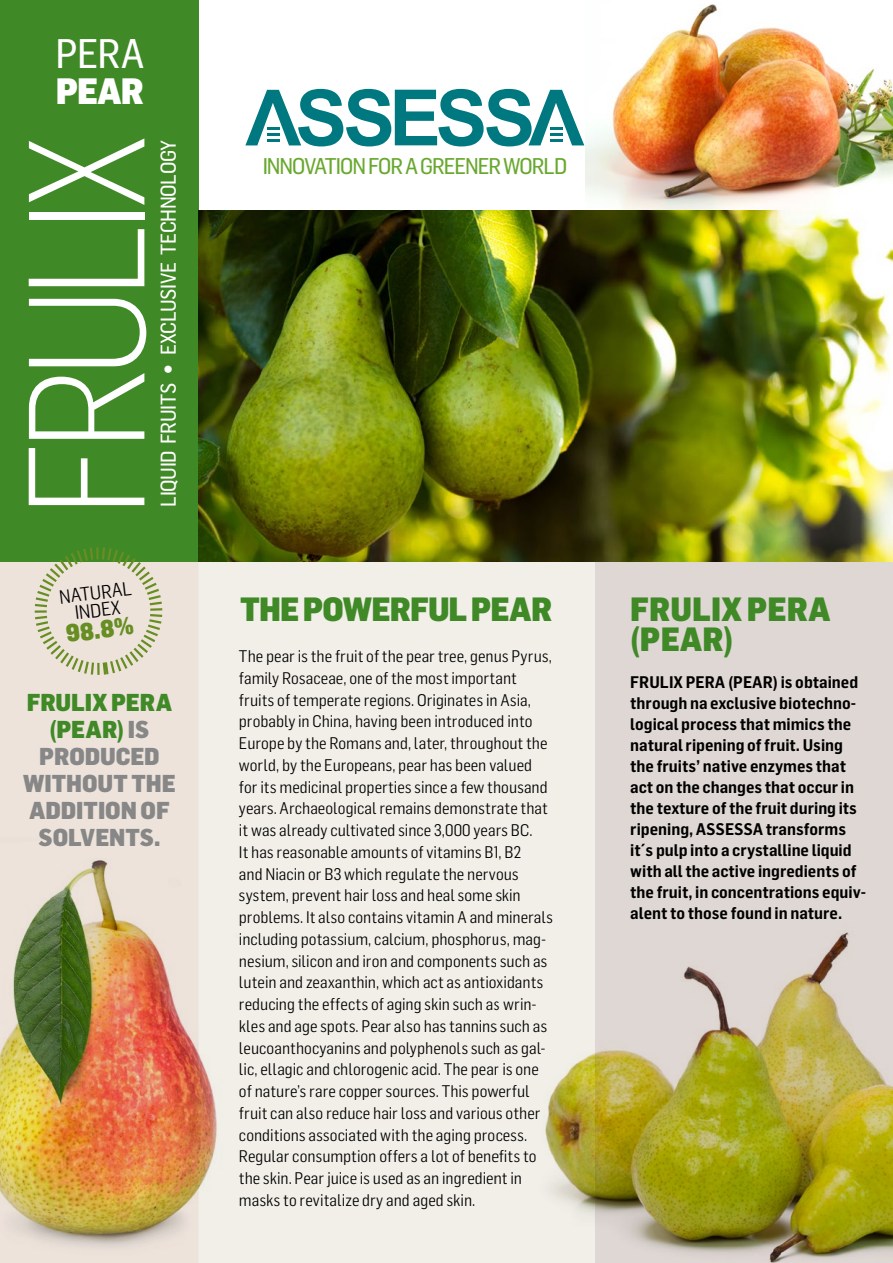
<style>
.page{position:relative;width:893px;height:1263px;background:#fff}
.page>*{position:absolute;margin:0;border:0;box-sizing:border-box;transform-origin:0 0}
.t1{font:300 162px "Flama Semicond";letter-spacing:-.06em;color:#fff;scale:.96 1}
.t2{font:40.5px "Flama Semicond Basic";color:#fff}
.t3{font:900 36px "Flama Semicond";color:#fff}
.t4{font:900 33px/30px "Flama Semicond";color:#408927}
.t5{font:900 33px "Flama Semicond";letter-spacing:-.02em;color:#408927}
.t6{font:900 24.3px "Flama Semicond";color:#678e22}
.t7{font:900 24px "Flama Semicond";color:#878787}
.t8{font:900 24px "Flama Semicond";letter-spacing:-.005em;color:#408927}
.t9{font:22.35px "Flama Semicond Basic";letter-spacing:-.045em;color:#69a82f}
.t10{font:21px "Flama Semicond Basic";letter-spacing:-.015em;color:#fff}
.t11{font:18.9px "Flama Semicond";color:#000}
.t12{font:16.5px/21.8px "Flama Semicond";color:#000}
.Parágrafo_básico{font:600 16.5px/21px "Flama Semicond";color:#000}
.s1{font-family:"Flama Semicond";font-weight:900}
.s2{color:#878787}
</style>
<div class="page">
<div style="left:595px;top:210px;width:298px;height:1053px;background:#dfd7d3"></div>
<div style="left:0;top:207px;width:198px;height:1056px;background:#ede3db"></div>
<div style="left:198px;top:210px;width:397px;height:1053px;background:#eeece3"></div>
<div style="left:0;top:0;width:198px;height:561px;background:#408927"></div>
<svg style="left:245px;top:89px;width:339px;height:57px"></svg>
<img style="left:198px;top:210px;width:695px;height:351px">
<img style="left:545px;top:932px;width:348px;height:331px">
<img style="left:585px;top:4px;width:308px;height:225px">
<img style="left:0;top:860px;width:217px;height:388px">
<svg style="left:32px;top:547px;width:133px;height:128px"></svg>
<p class="t2" style="left:56px;top:30px;width:91px">PERA</p>
<p class="t3" style="left:56px;top:69px;width:90px">PEAR</p>
<p class="t1" style="left:-5px;top:518px;width:400px;rotate:-90deg">FRULIX</p>
<p class="t10" style="left:156px;top:507px;width:369px;rotate:-90deg">LIQUID FRUITS <span class="s1">•</span> EXCLUSIVE TECHNOLOGY</p>
<p class="t11" style="left:58px;top:586px;width:74px;rotate:-7deg">NATURAL</p>
<p class="t11" style="left:74px;top:602px;width:47px;rotate:-7deg">INDEX</p>
<p class="t6" style="left:64px;top:619px;width:69px;rotate:-7deg">98.8%</p>
<p class="t8" style="left:27px;top:688px;width:147px">FRULIX PERA</p>
<p class="t8" style="left:49px;top:715px;width:101px">(PEAR) <span class="s2">IS</span></p>
<p class="t7" style="left:39px;top:742px;width:122px">PRODUCED</p>
<p class="t7" style="left:23px;top:769px;width:154px">WITHOUT THE</p>
<p class="t7" style="left:29px;top:796px;width:142px">ADDITION OF</p>
<p class="t7" style="left:39px;top:823px;width:123px">SOLVENTS.</p>
<p class="t9" style="left:263px;top:153px;width:306px">INNOVATION FOR A GREENER WORLD</p>
<p class="t5" style="left:240px;top:589px;width:314px">THE POWERFUL PEAR</p>
<p class="t12" style="left:239px;top:645px;width:316px">The pear is the fruit of the pear tree, genus Pyrus, family Rosaceae, one of the most important fruits of temperate regions. Originates in Asia, probably in China, having been introduced into Europe by the Romans and, later, throughout the world, by the Europeans, pear has been valued for its medicinal properties since a few thousand years. Archaeological remains demonstrate that it was already cultivated since 3,000 years BC.<br>It has reasonable amounts of vitamins B1, B2<br>and Niacin or B3 which regulate the nervous system, prevent hair loss and heal some skin problems. It also contains vitamin A and minerals including potassium, calcium, phosphorus, mag&shy;nesium, silicon and iron and components such as lutein and zeaxanthin, which act as antioxidants reducing the effects of aging skin such as wrin&shy;kles and age spots. Pear also has tannins such as leucoanthocyanins and polyphenols such as gal&shy;lic, ellagic and chlorogenic acid. The pear is one of nature’s rare copper sources. This powerful fruit can also reduce hair loss and various other conditions associated with the aging process.<br>Regular consumption offers a lot of benefits to the skin. Pear juice is used as an ingredient in masks to revitalize dry and aged skin.</p>
<p class="t4" style="left:630px;top:593px;width:202px">FRULIX PERA (PEAR)</p>
<p class="Parágrafo_básico" style="left:630px;top:671px;width:237px">FRULIX PERA (PEAR) is obtained through na exclusive biotechno&shy;logical process that mimics the natural ripening of fruit. Using the fruits’ native enzymes that act on the changes that occur in the texture of the fruit during its ripening, ASSESSA transforms it´s pulp into a crystalline liquid with all the active ingredients of the fruit, in concentrations equiv&shy;alent to those found in nature.</p>
</div>
